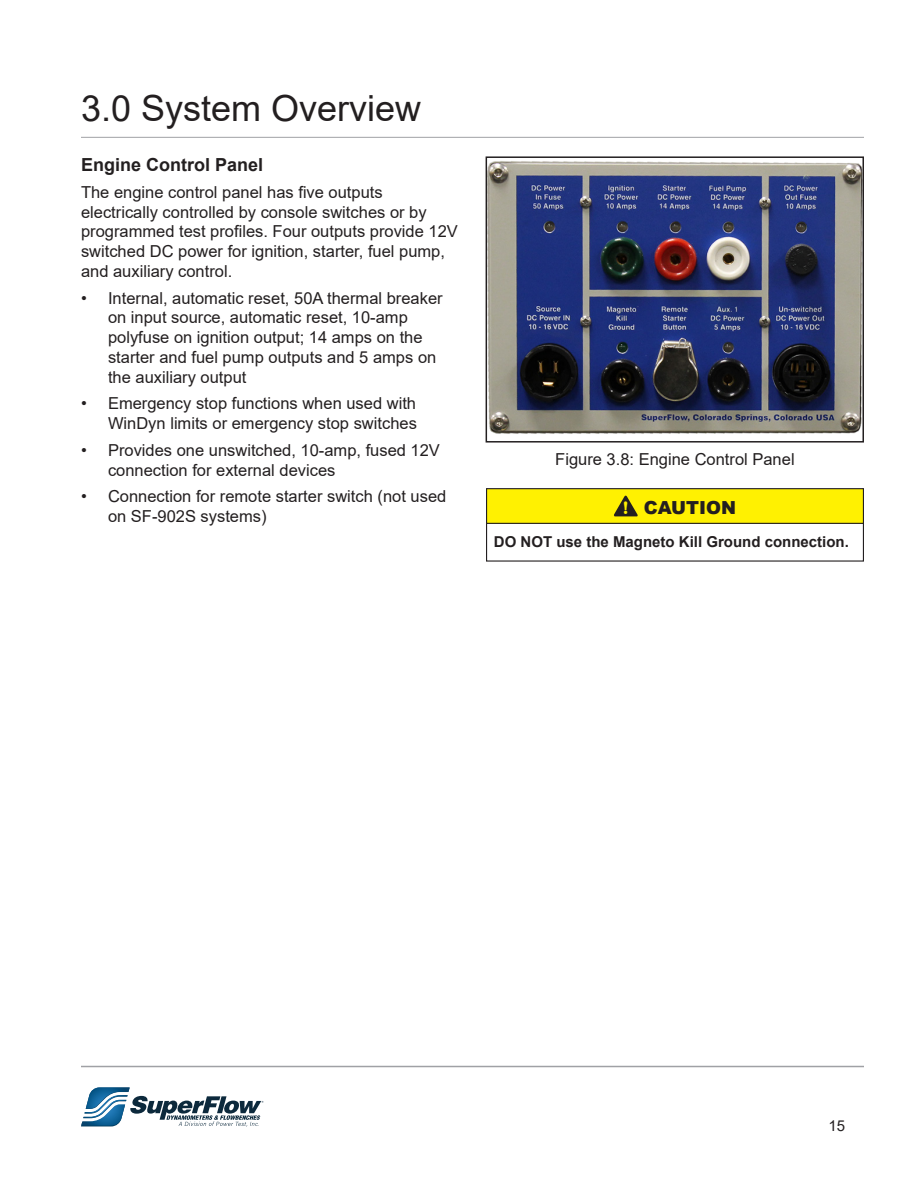
<style>
.page{position:relative;width:918px;height:1188px;background:#fff}
.page>*{position:absolute;margin:0;border:0;box-sizing:border-box;transform-origin:0 0}
.Page_Header{font:36px "Arial";color:#231f20}
.Paragraph_Header{font:700 18px "Arial";color:#231f20}
.t1{font:900 18px "Arial";color:#231f20}
.t2{font:700 18px "Bookman Old Style";color:#fff101}
.t3{font:16.5px/19.8px "Arial";color:#231f20}
.Notes{font:700 15px "Arial";color:#231f20}
.t4{font:15px "Arial";color:#231f20}
</style>
<div class="page">
<svg style="left:81px;top:1087px;width:182px;height:40px"></svg>
<hr style="left:81px;top:1066px;width:783px;height:1px;background:#a0a1a5">
<hr style="left:81px;top:137px;width:783px;height:1px;background:#a0a1a5">
<img style="left:489px;top:161px;width:372px;height:273px">
<div style="left:486px;top:156px;width:378px;height:287px;border:2px solid #231f20"></div>
<div style="left:487px;top:489px;width:376px;height:34px;background:#fff101"></div>
<svg style="left:614px;top:495px;width:24px;height:21px"></svg>
<div style="left:486px;top:488px;width:378px;height:36px;border:1px solid #231f20"></div>
<p class="Page_Header" style="left:81px;top:83px;width:342px">3.0 System Overview</p>
<p class="Paragraph_Header" style="left:81px;top:152px;width:184px">Engine Control Panel</p>
<p class="t3" style="left:81px;top:182px;width:378px">The engine control panel has five outputs electrically controlled by console switches or by programmed test profiles. Four outputs provide 12V switched DC power for ignition, starter, fuel pump, and auxiliary control.</p>
<p class="t3" style="left:108px;top:288px;width:336px;text-indent:-27px">• Internal, automatic reset, 50A thermal breaker on input source, automatic reset, 10-amp polyfuse on ignition output; 14 amps on the starter and fuel pump outputs and 5 amps on the auxiliary output</p>
<p class="t3" style="left:81px;top:394px;width:337px;text-align:right">• Emergency stop functions when used with<br>WinDyn limits or emergency stop switches</p>
<p class="t3" style="left:108px;top:440px;width:333px;text-indent:-27px">• Provides one unswitched, 10-amp, fused 12V connection for external devices</p>
<p class="t3" style="left:108px;top:486px;width:340px;text-indent:-27px">• Connection for remote starter switch (not used on SF-902S systems)</p>
<p class="t3" style="left:555px;top:449px;width:241px">Figure 3.8: Engine Control Panel</p>
<p class="t2" style="left:622px;top:494px;width:8px">!</p>
<p class="t1" style="left:644px;top:494px;width:94px">CAUTION</p>
<p class="Notes" style="left:494px;top:532px;width:357px">DO NOT use the Magneto Kill Ground connection.</p>
<p class="t4" style="left:829px;top:1115px;width:18px">15</p>
</div>
